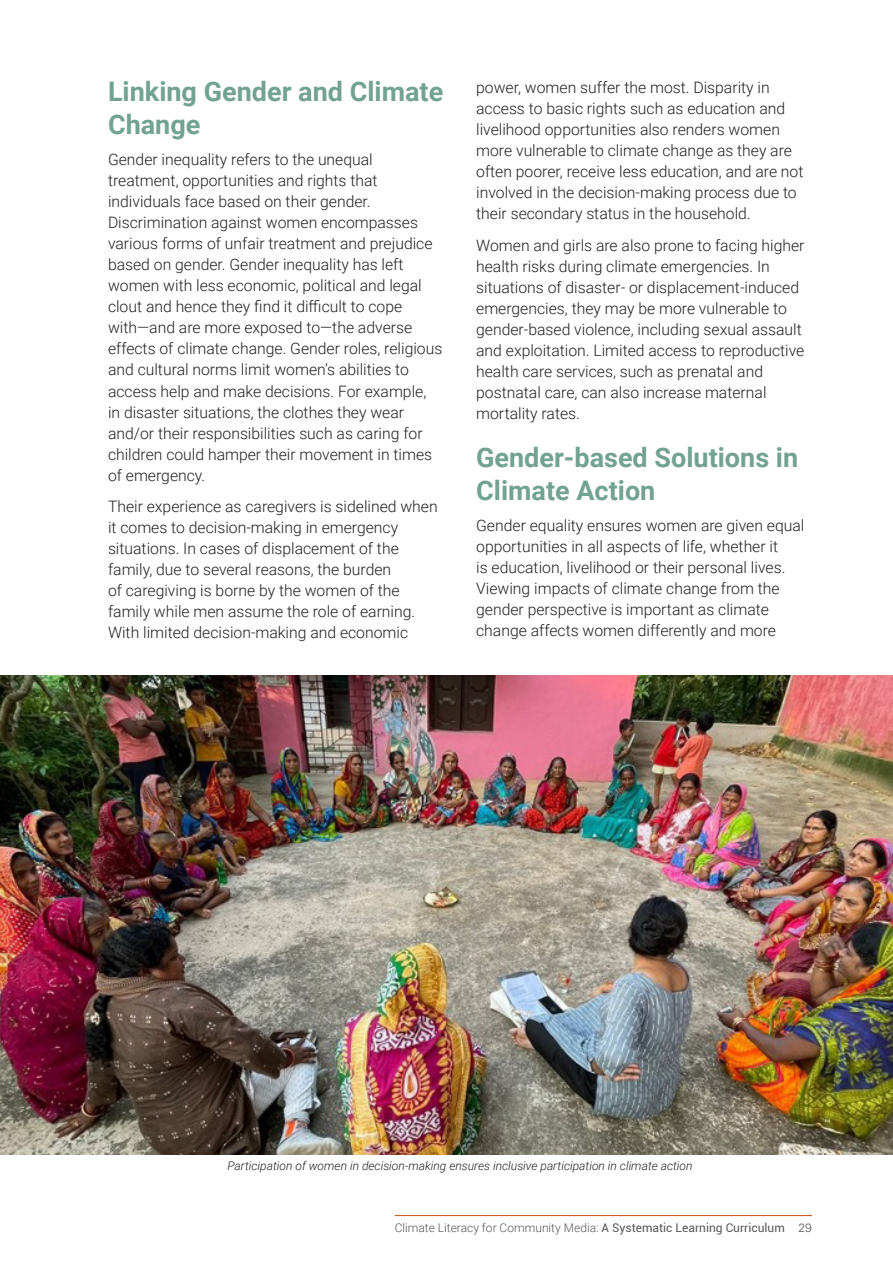
<style>
.page{position:relative;width:893px;height:1263px;background:#fff}
.page>*{position:absolute;margin:0;border:0;box-sizing:border-box;transform-origin:0 0}
.Sub_Sub_Heading{font:700 27px/32.4px "Roboto";color:#72a291}
.Running_Text{font:300 15.75px/21px "Roboto";color:#231f20}
.Source_Image{font:italic 300 12px "Roboto";color:#231f20}
.t1{font:300 12px "Roboto";color:#57585a}
.s1{font-weight:400}
.s2{font-family:"Univers LT Std"}
</style>
<div class="page">
<hr style="left:395px;top:1215px;width:417px;height:1px;background:#cd5e27">
<img style="left:1px;top:675px;width:892px;height:480px">
<p class="Sub_Sub_Heading" style="left:108px;top:74px;width:337px">Linking Gender and Climate<br>Change</p>
<p class="Running_Text" style="left:108px;top:149px;width:336px">Gender inequality refers to the unequal treatment, opportunities and rights that individuals face based on their gender.<br>Discrimination against women encompasses various forms of unfair treatment and prejudice based on gender. Gender inequality has left women with less economic, political and legal clout and hence they find it difficult to cope with—and are more exposed to—the adverse effects of climate change. Gender roles, religious and cultural norms limit women’s abilities to access help and make decisions. For example, in disaster situations, the clothes they wear and/or their responsibilities such as caring for children could hamper their movement in times of emergency.</p>
<p class="Running_Text" style="left:108px;top:496px;width:331px">Their experience as caregivers is sidelined when it comes to decision-making in emergency situations. In cases of displacement of the family, due to several reasons, the burden<br>of caregiving is borne by the women of the family while men assume the role of earning.<br>With limited decision-making and economic</p>
<p class="Running_Text" style="left:476px;top:76px;width:329px">power, women suffer the most. Disparity in access to basic rights such as education and livelihood opportunities also renders women more vulnerable to climate change as they are often poorer, receive less education, and are not involved in the decision-making process due to their secondary status in the household.</p>
<p class="Running_Text" style="left:476px;top:234px;width:330px">Women and girls are also prone to facing higher health risks during climate emergencies. In situations of disaster- or displacement-induced emergencies, they may be more vulnerable to gender-based violence, including sexual assault and exploitation. Limited access to reproductive health care services, such as prenatal and postnatal care, can also increase maternal mortality rates.</p>
<p class="Sub_Sub_Heading" style="left:476px;top:440px;width:324px">Gender-based Solutions in<br>Climate Action</p>
<p class="Running_Text" style="left:476px;top:515px;width:330px">Gender equality ensures women are given equal opportunities in all aspects of life, whether it<br>is education, livelihood or their personal lives.<br>Viewing impacts of climate change from the gender perspective is important as climate change affects women differently and more</p>
<p class="Source_Image" style="left:227px;top:1157px;width:467px">Participation of women in decision-making ensures inclusive participation in climate action</p>
<p class="t1" style="left:395px;top:1219px;width:419px">Climate Literacy for Community Media: <span class="s1">A Systematic Learning Curriculum</span> <span class="s2">29</span></p>
</div>
